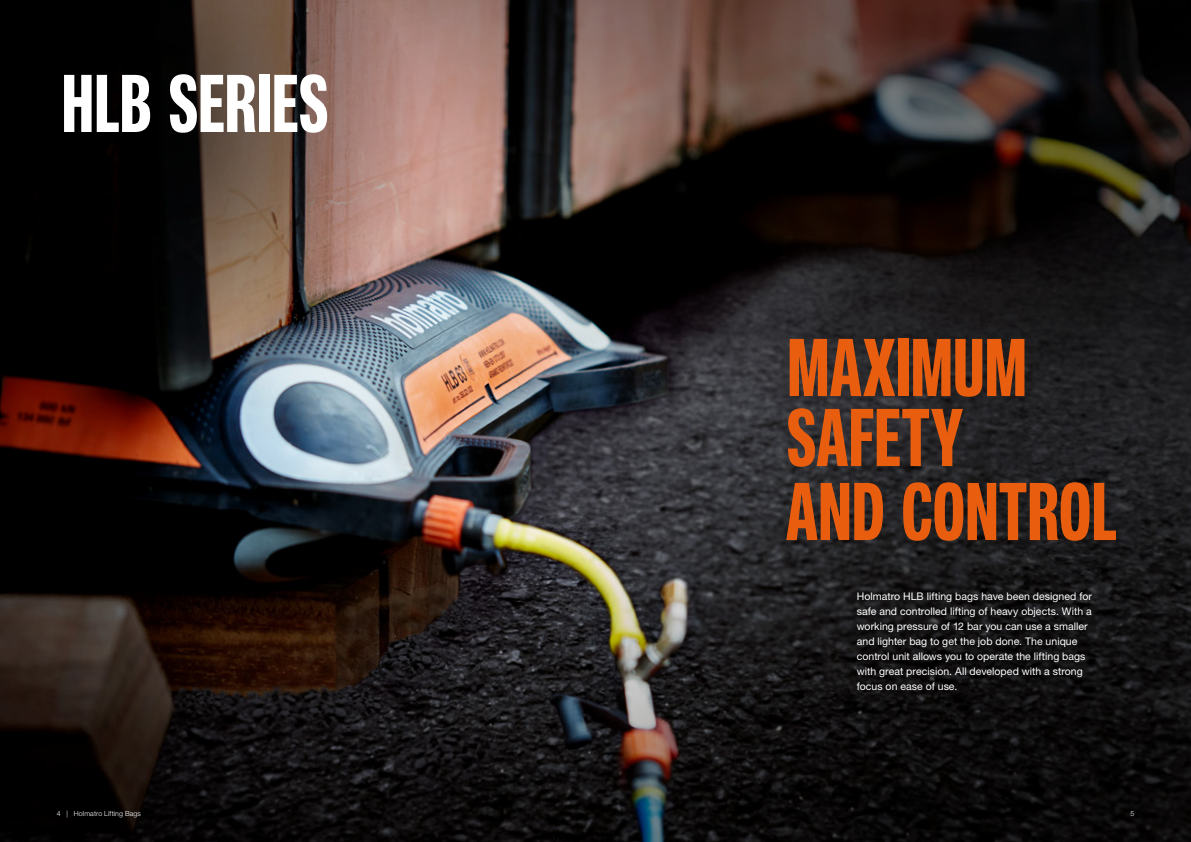
<style>
.page{position:relative;width:1191px;height:842px;background:#fff}
.page>*{position:absolute;margin:0;border:0;box-sizing:border-box;transform-origin:0 0}
.t1{font:700 80px/72px "Neue Helvetica Pro 79 Compressed";letter-spacing:.01em;color:#e95d0f}
.t2{font:700 80px "Neue Helvetica Pro 79 Compressed";letter-spacing:.005em;color:#fff}
.t3{font:10.5px/15px "Helvetica Neue LT Std";color:#fff}
.t4{font:300 7px "Helvetica Neue LT Std";letter-spacing:.02em;color:#fff}
</style>
<div class="page">
<img style="left:0;top:0;width:1191px;height:842px">
<svg style="left:0;top:0;width:419px;height:367px;background:#443833"></svg>
<div style="left:851px;top:587px;width:246px;height:109px;background:#000;opacity:.5"></div>
<h1 class="t2" style="left:62px;top:55px;width:268px">HLB SERIES</h1>
<h1 class="t1" style="left:786px;top:331px;width:331px">MAXIMUM<br>SAFETY<br>AND CONTROL</h1>
<p class="t3" style="left:856px;top:589px;width:237px">Holmatro HLB lifting bags have been designed for safe and controlled lifting of heavy objects. With a working pressure of 12 bar you can use a smaller and lighter bag to get the job done. The unique control unit allows you to operate the lifting bags with great precision. All developed with a strong focus on ease of use.</p>
<p class="t4" style="left:57px;top:809px;width:86px">4 | Holmatro Lifting Bags</p>
<p class="t4" style="left:1130px;top:809px;width:5px">5</p>
</div>
